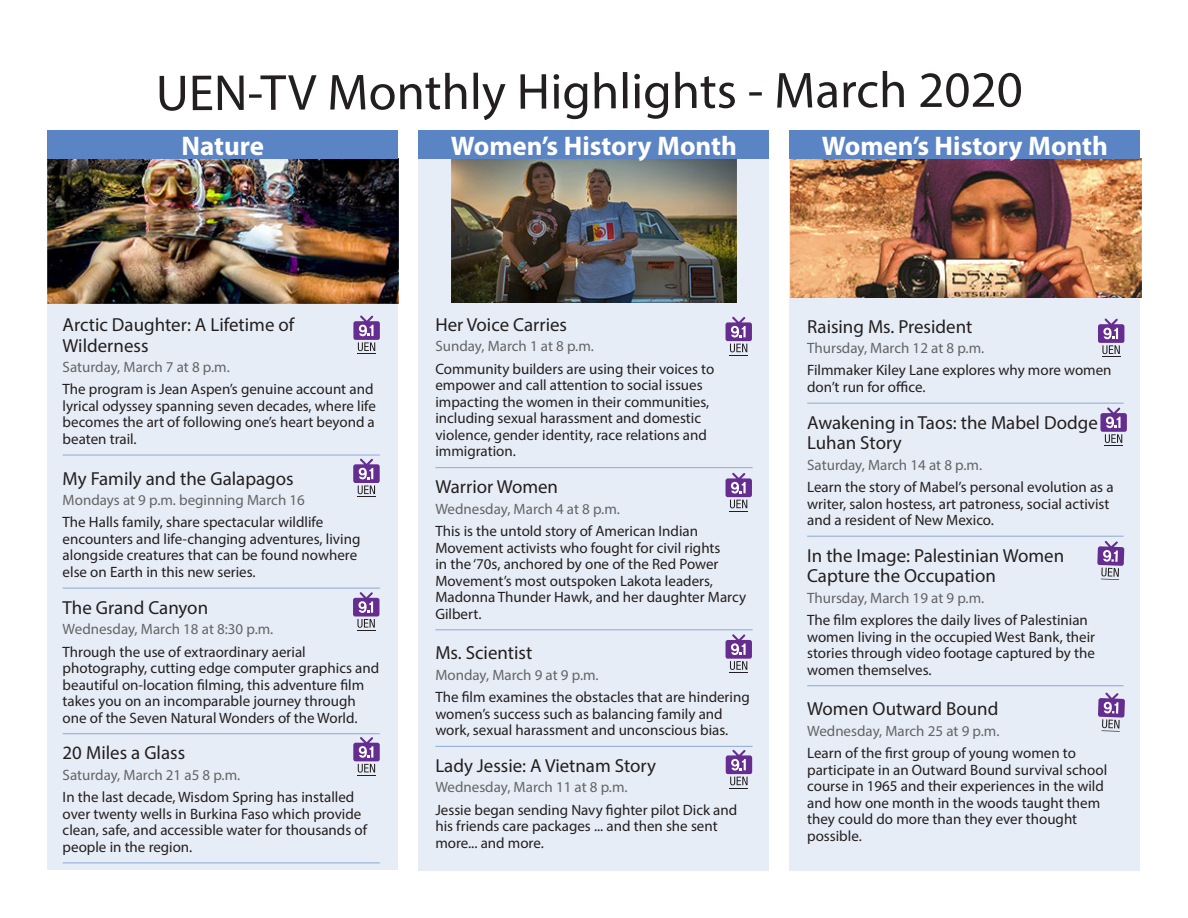
<style>
.page{position:relative;width:1188px;height:918px;background:#fff}
.page>*{position:absolute;margin:0;border:0;box-sizing:border-box;transform-origin:0 0}
.Headline{font:51px "Myriad Pro";letter-spacing:-.005em;color:#231f20}
.Column_Headers{font:700 27px "Myriad Pro";color:#fff}
.Program_Title{font:18.9px/20.4px "Myriad Pro";color:#231f20}
.Body_copy{font:15px/16.5px "Myriad Pro";color:#231f20}
.Body_copy___no_rule{font:15px/16.5px "Myriad Pro";color:#231f20}
.Date_and_Time{font:15px "Myriad Pro";color:#636466}
</style>
<div class="page">
<div style="left:789px;top:156px;width:351px;height:715px;background:#e7edf6"></div>
<div style="left:47px;top:156px;width:351px;height:714px;background:#e7edf6"></div>
<div style="left:418px;top:156px;width:352px;height:715px;background:#e7edf6"></div>
<img style="left:790px;top:158px;width:351px;height:140px">
<img style="left:452px;top:159px;width:284px;height:143px">
<div style="left:47px;top:159px;width:351px;height:145px;background:#5b84c5;opacity:.75"></div>
<hr style="left:63px;top:455px;width:317px;height:1px;background:#8ca9d6">
<hr style="left:63px;top:588px;width:317px;height:1px;background:#8ca9d6">
<hr style="left:63px;top:733px;width:317px;height:1px;background:#8ca9d6">
<hr style="left:63px;top:863px;width:317px;height:1px;background:#8ca9d6">
<hr style="left:807px;top:403px;width:317px;height:1px;background:#8ca9d6">
<hr style="left:807px;top:536px;width:317px;height:1px;background:#8ca9d6">
<hr style="left:807px;top:685px;width:317px;height:1px;background:#8ca9d6">
<svg style="left:353px;top:315px;width:27px;height:39px"></svg>
<hr style="left:435px;top:467px;width:318px;height:1px;background:#8ca9d6">
<hr style="left:435px;top:629px;width:318px;height:1px;background:#8ca9d6">
<hr style="left:435px;top:746px;width:318px;height:1px;background:#8ca9d6">
<svg style="left:726px;top:317px;width:26px;height:39px"></svg>
<svg style="left:726px;top:473px;width:26px;height:39px"></svg>
<svg style="left:353px;top:459px;width:27px;height:38px"></svg>
<svg style="left:726px;top:634px;width:26px;height:39px"></svg>
<svg style="left:1098px;top:318px;width:26px;height:39px"></svg>
<svg style="left:1100px;top:407px;width:27px;height:39px"></svg>
<svg style="left:353px;top:737px;width:27px;height:39px"></svg>
<svg style="left:353px;top:592px;width:26px;height:39px"></svg>
<svg style="left:1097px;top:541px;width:27px;height:39px"></svg>
<svg style="left:726px;top:750px;width:26px;height:39px"></svg>
<svg style="left:1098px;top:693px;width:27px;height:39px"></svg>
<div style="left:47px;top:130px;width:351px;height:29px;background:#5b84c5"></div>
<div style="left:418px;top:130px;width:352px;height:29px;background:#5b84c5"></div>
<div style="left:789px;top:130px;width:351px;height:29px;background:#5b84c5"></div>
<p class="Headline" style="left:156px;top:60px;width:869px">UEN-TV Monthly Highlights - March 2020</p>
<p class="Column_Headers" style="left:181px;top:128px;width:84px">Nature</p>
<p class="Column_Headers" style="left:451px;top:128px;width:288px">Women’s History Month</p>
<p class="Column_Headers" style="left:822px;top:128px;width:288px">Women’s History Month</p>
<p class="Program_Title" style="left:63px;top:314px;width:233px">Arctic Daughter: A Lifetime of<br>Wilderness</p>
<p class="Date_and_Time" style="left:63px;top:358px;width:169px">Saturday, March 7 at 8 p.m.</p>
<p class="Body_copy" style="left:63px;top:381px;width:315px">The program is Jean Aspen’s genuine account and lyrical odyssey spanning seven decades, where life becomes the art of following one’s heart beyond a beaten trail.</p>
<p class="Program_Title" style="left:63px;top:468px;width:233px">My Family and the Galapagos</p>
<p class="Date_and_Time" style="left:63px;top:491px;width:244px">Mondays at 9 p.m. beginning March 16</p>
<p class="Body_copy" style="left:63px;top:514px;width:299px">The Halls family, share spectacular wildlife encounters and life-changing adventures, living alongside creatures that can be found nowhere else on Earth in this new series.</p>
<p class="Program_Title" style="left:63px;top:597px;width:147px">The Grand Canyon</p>
<p class="Date_and_Time" style="left:63px;top:620px;width:212px">Wednesday, March 18 at 8:30 p.m.</p>
<p class="Body_copy" style="left:63px;top:643px;width:318px">Through the use of extraordinary aerial photography, cutting edge computer graphics and beautiful on-location filming, this adventure film takes you on an incomparable journey through one of the Seven Natural Wonders of the World.</p>
<p class="Program_Title" style="left:63px;top:743px;width:124px">20 Miles a Glass</p>
<p class="Date_and_Time" style="left:63px;top:765px;width:179px">Saturday, March 21 a5 8 p.m.</p>
<p class="Body_copy" style="left:63px;top:789px;width:306px">In the last decade, Wisdom Spring has installed over twenty wells in Burkina Faso which provide clean, safe, and accessible water for thousands of people in the region.</p>
<p class="Program_Title" style="left:435px;top:314px;width:133px">Her Voice Carries</p>
<p class="Date_and_Time" style="left:435px;top:337px;width:160px">Sunday, March 1 at 8 p.m.</p>
<p class="Body_copy" style="left:435px;top:360px;width:280px">Community builders are using their voices to empower and call attention to social issues impacting the women in their communities, including sexual harassment and domestic violence, gender identity, race relations and immigration.</p>
<p class="Program_Title" style="left:435px;top:477px;width:124px">Warrior Women</p>
<p class="Date_and_Time" style="left:435px;top:499px;width:186px">Wednesday, March 4 at 8 p.m.</p>
<p class="Body_copy" style="left:435px;top:523px;width:312px">This is the untold story of American Indian Movement activists who fought for civil rights<br>in the ‘70s, anchored by one of the Red Power Movement’s most outspoken Lakota leaders, Madonna Thunder Hawk, and her daughter Marcy Gilbert.</p>
<p class="Program_Title" style="left:435px;top:643px;width:99px">Ms. Scientist</p>
<p class="Date_and_Time" style="left:435px;top:665px;width:165px">Monday, March 9 at 9 p.m.</p>
<p class="Body_copy" style="left:435px;top:689px;width:316px">The film examines the obstacles that are hindering women’s success such as balancing family and work, sexual harassment and unconscious bias.</p>
<p class="Program_Title" style="left:435px;top:755px;width:222px">Lady Jessie: A Vietnam Story</p>
<p class="Date_and_Time" style="left:435px;top:778px;width:194px">Wednesday, March 11 at 8 p.m.</p>
<p class="Body_copy___no_rule" style="left:435px;top:801px;width:303px">Jessie began sending Navy fighter pilot Dick and his friends care packages ... and then she sent more... and more.</p>
<p class="Program_Title" style="left:807px;top:316px;width:167px">Raising Ms. President</p>
<p class="Date_and_Time" style="left:807px;top:339px;width:179px">Thursday, March 12 at 8 p.m.</p>
<p class="Body_copy" style="left:807px;top:362px;width:306px">Filmmaker Kiley Lane explores why more women don’t run for office.</p>
<p class="Program_Title" style="left:807px;top:412px;width:292px">Awakening in Taos: the Mabel Dodge<br>Luhan Story</p>
<p class="Date_and_Time" style="left:807px;top:455px;width:176px">Saturday, March 14 at 8 p.m.</p>
<p class="Body_copy" style="left:807px;top:479px;width:308px">Learn the story of Mabel’s personal evolution as a writer, salon hostess, art patroness, social activist and a resident of New Mexico.</p>
<p class="Program_Title" style="left:807px;top:545px;width:259px">In the Image: Palestinian Women<br>Capture the Occupation</p>
<p class="Date_and_Time" style="left:807px;top:588px;width:179px">Thursday, March 19 at 9 p.m.</p>
<p class="Body_copy" style="left:807px;top:612px;width:290px">The film explores the daily lives of Palestinian women living in the occupied West Bank, their stories through video footage captured by the women themselves.</p>
<p class="Program_Title" style="left:807px;top:699px;width:193px">Women Outward Bound</p>
<p class="Date_and_Time" style="left:807px;top:721px;width:194px">Wednesday, March 25 at 9 p.m.</p>
<p class="Body_copy___no_rule" style="left:807px;top:745px;width:302px">Learn of the first group of young women to participate in an Outward Bound survival school course in 1965 and their experiences in the wild and how one month in the woods taught them they could do more than they ever thought possible.</p>
</div>
